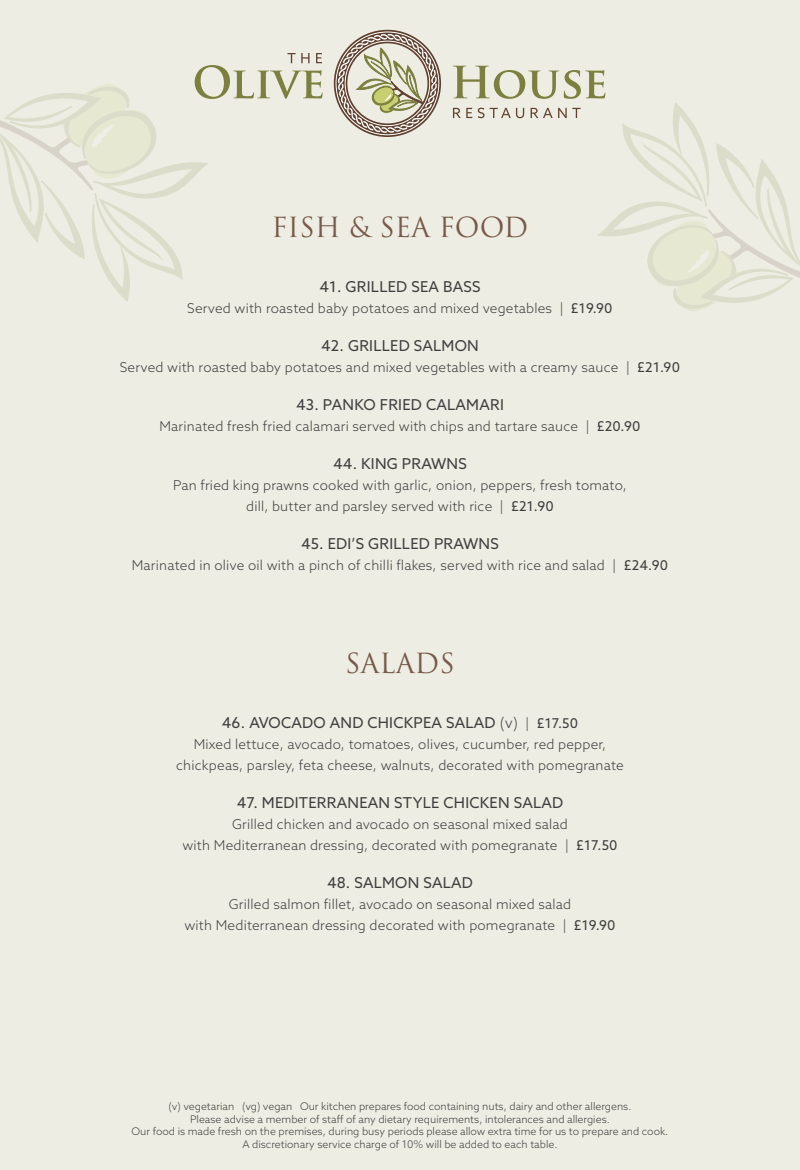
<style>
.page{position:relative;width:800px;height:1170px;background:#fff}
.page>*{position:absolute;margin:0;border:0;box-sizing:border-box;transform-origin:0 0}
.t1{font:27px "Trajan Pro";color:#785949}
.t2{font:15px "Azo Sans";letter-spacing:.015em;color:#3e3e3f}
.t3{font:300 13.5px/21px "Azo Sans";letter-spacing:.015em;color:#3e3e3f;text-align:center}
.t4{font:300 10.5px/12.6px "Azo Sans";color:#3e3e3f;text-align:center}
.s1{font-weight:400}
.s2{font-weight:300}
.s3{font-weight:300;font-size:13.5px}
.s4{font-size:13.5px}
</style>
<div class="page">
<div style="left:0;top:0;width:799px;height:1169px;background:#edede3"></div>
<svg style="left:334px;top:30px;width:107px;height:107px"></svg>
<svg style="left:0;top:53px;width:322px;height:249px"></svg>
<svg style="left:453px;top:66px;width:346px;height:245px"></svg>
<h1 class="t1" style="left:271px;top:210px;width:258px">FISH &amp; SEA FOOD</h1>
<p class="t2" style="left:319px;top:277px;width:162px">41. GRILLED SEA BASS</p>
<p class="t3" style="left:187px;top:298px;width:427px">Served with roasted baby potatoes and mixed vegetables | <span class="s1">£19.90</span></p>
<p class="t2" style="left:321px;top:336px;width:159px">42. GRILLED SALMON</p>
<p class="t3" style="left:120px;top:357px;width:561px">Served with roasted baby potatoes and mixed vegetables with a creamy sauce | <span class="s1">£21.90</span></p>
<p class="t2" style="left:296px;top:395px;width:209px">43. PANKO FRIED CALAMARI</p>
<p class="t3" style="left:159px;top:416px;width:482px">Marinated fresh fried calamari served with chips and tartare sauce | <span class="s1">£20.90</span></p>
<p class="t2" style="left:333px;top:454px;width:135px">44. KING PRAWNS</p>
<p class="t3" style="left:173px;top:475px;width:455px">Pan fried king prawns cooked with garlic, onion, peppers, fresh tomato, dill, butter and parsley served with rice | <span class="s1">£21.90</span></p>
<p class="t2" style="left:301px;top:534px;width:199px">45. EDI’S GRILLED PRAWNS</p>
<p class="t3" style="left:132px;top:555px;width:538px">Marinated in olive oil with a pinch of chilli flakes, served with rice and salad | <span class="s1">£24.90</span></p>
<h1 class="t1" style="left:345px;top:645px;width:111px">SALADS</h1>
<p class="t2" style="left:222px;top:712px;width:358px">46. AVOCADO AND CHICKPEA SALAD <span class="s2">(v)</span> <span class="s3">|</span> <span class="s4">£17.50</span></p>
<p class="t3" style="left:176px;top:733px;width:449px">Mixed lettuce, avocado, tomatoes, olives, cucumber, red pepper, chickpeas, parsley, feta cheese, walnuts, decorated with pomegranate</p>
<p class="t2" style="left:237px;top:792px;width:328px">47. MEDITERRANEAN STYLE CHICKEN SALAD</p>
<p class="t3" style="left:182px;top:813px;width:436px">Grilled chicken and avocado on seasonal mixed salad<br>with Mediterranean dressing, decorated with pomegranate | <span class="s1">£17.50</span></p>
<p class="t2" style="left:327px;top:872px;width:147px">48. SALMON SALAD</p>
<p class="t3" style="left:184px;top:893px;width:432px">Grilled salmon fillet, avocado on seasonal mixed salad<br>with Mediterranean dressing decorated with pomegranate | <span class="s1">£19.90</span></p>
<p class="t4" style="left:131px;top:1099px;width:538px">(v) vegetarian (vg) vegan Our kitchen prepares food containing nuts, dairy and other allergens.<br>Please advise a member of staff of any dietary requirements, intolerances and allergies.<br>Our food is made fresh on the premises, during busy periods please allow extra time for us to prepare and cook.<br>A discretionary service charge of 10% will be added to each table.</p>
</div>
